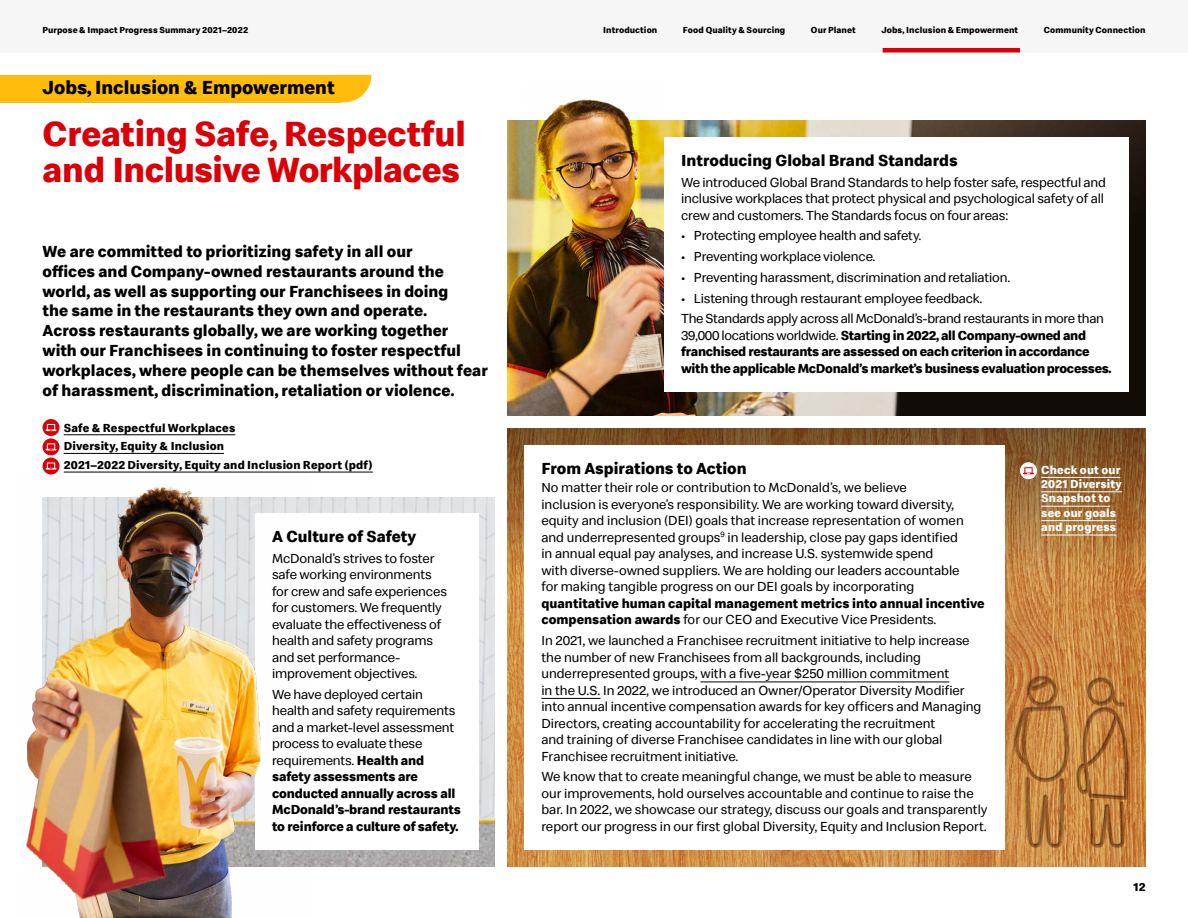
<style>
.page{position:relative;width:1188px;height:918px;background:#fff}
.page>*{position:absolute;margin:0;border:0;box-sizing:border-box;transform-origin:0 0}
.t1{font:700 36px/36px "Speedee";letter-spacing:-.01em;color:#db0007}
.t2{font:700 19.5px "Speedee";color:#000}
.t3{font:700 16.5px/19.8px "Speedee";color:#000}
.t4{font:13.5px/16.5px "Speedee";color:#000}
.t5{font:700 13.5px/16.5px "Speedee";letter-spacing:-.025em;color:#000}
.t6{font:700 12px "Speedee";letter-spacing:.015em;color:#000}
.t7{font:700 12px/14.4px "Speedee";letter-spacing:.015em;color:#fff}
.t8{font:700 9px "Speedee";letter-spacing:.01em;color:#000}
.s1{font-weight:400}
.s2{font-weight:700}
</style>
<div class="page">
<img style="left:305px;top:498px;width:190px;height:369px">
<div style="left:255px;top:513px;width:224px;height:337px;background:#fff"></div>
<div style="left:0;top:0;width:1188px;height:52px;background:#f6f6f6"></div>
<hr style="left:883px;top:48px;width:137px;height:4px;background:#db0007">
<hr style="left:64px;top:472px;width:309px;height:1px;background:#000">
<hr style="left:64px;top:435px;width:171px;height:1px;background:#000">
<hr style="left:64px;top:453px;width:160px;height:1px;background:#000">
<svg style="left:341px;top:75px;width:30px;height:27px"></svg>
<div style="left:0;top:75px;width:341px;height:27px;background:#ffbc0d"></div>
<svg style="left:43px;top:419px;width:17px;height:17px"></svg>
<svg style="left:45px;top:424px;width:12px;height:7px"></svg>
<svg style="left:43px;top:438px;width:17px;height:17px"></svg>
<svg style="left:45px;top:443px;width:12px;height:7px"></svg>
<div style="left:43px;top:458px;width:17px;height:17px;background:#db0007;border-radius:50%"></div>
<svg style="left:45px;top:462px;width:12px;height:8px"></svg>
<img style="left:26px;top:472px;width:279px;height:446px">
<img style="left:546px;top:99px;width:83px;height:21px">
<img style="left:507px;top:120px;width:638px;height:295px">
<div style="left:664px;top:137px;width:464px;height:255px;background:#fff"></div>
<img style="left:507px;top:428px;width:639px;height:439px">
<p class="t8" style="left:43px;top:24px;width:207px">Purpose &amp; Impact Progress Summary 2021–2022</p>
<p class="t8" style="left:603px;top:24px;width:56px">Introduction</p>
<p class="t8" style="left:683px;top:24px;width:104px">Food Quality &amp; Sourcing</p>
<p class="t8" style="left:811px;top:24px;width:46px">Our Planet</p>
<p class="t8" style="left:881px;top:24px;width:138px">Jobs, Inclusion &amp; Empowerment</p>
<p class="t8" style="left:1044px;top:24px;width:103px">Community Connection</p>
<h2 class="t2" style="left:43px;top:76px;width:294px">Jobs, Inclusion &amp; Empowerment</h2>
<h3 class="t1" style="left:43px;top:117px;width:425px">Creating Safe, Respectful and Inclusive Workplaces</h3>
<p class="t3" style="left:43px;top:242px;width:447px">We are committed to prioritizing safety in all our<br>offices and Company-owned restaurants around the world, as well as supporting our Franchisees in doing<br>the same in the restaurants they own and operate.<br>Across restaurants globally, we are working together<br>with our Franchisees in continuing to foster respectful workplaces, where people can be themselves without fear of harassment, discrimination, retaliation or violence.</p>
<p class="t6" style="left:64px;top:420px;width:173px">Safe &amp; Respectful Workplaces</p>
<p class="t6" style="left:64px;top:439px;width:162px">Diversity, Equity &amp; Inclusion</p>
<p class="t6" style="left:64px;top:457px;width:311px">2021–2022 Diversity, Equity and Inclusion Report (pdf)</p>
<h4 class="t3" style="left:272px;top:527px;width:146px">A Culture of Safety</h4>
<p class="t4" style="left:272px;top:550px;width:176px">McDonald ’s strives to foster safe working environments for crew and safe experiences for customers. We frequently evaluate the effectiveness of health and safety programs and set performance&shy;improvement objectives.</p>
<p class="t5" style="left:272px;top:687px;width:190px"><span class="s1">We have deployed certain health and safety requirements and a market-level assessment process to evaluate these requirements.</span> Health and safety assessments are conducted annually across all<br>McDonald’s-brand restaurants to reinforce a culture of safety.</p>
<h4 class="t3" style="left:681px;top:151px;width:278px">Introducing Global Brand Standards</h4>
<p class="t4" style="left:681px;top:174px;width:426px">We introduced Global Brand Standards to help foster safe, respectful and inclusive workplaces that protect physical and psychological safety of all crew and customers. The Standards focus on four areas:</p>
<p class="t4" style="left:681px;top:228px;width:242px">• Protecting employee health andsafety.</p>
<p class="t4" style="left:681px;top:249px;width:196px">• Preventing workplace violence.</p>
<p class="t4" style="left:681px;top:269px;width:331px">• Preventing harassment, discrimination andretaliation.</p>
<p class="t4" style="left:681px;top:290px;width:303px">• Listening through restaurant employee feedback.</p>
<p class="t5" style="left:681px;top:311px;width:432px"><span class="s1">The Standards apply across all McDonald’s-brand restaurants in more than 39,000 locations worldwide.</span> Starting in 2022, all Company-owned and franchised restaurants are assessed on each criterion in accordance with the applicable McDonald’s market’s business evaluation processes.</p>
<h4 class="t3" style="left:541px;top:459px;width:207px">From Aspirations to Action</h4>
<p class="t7" style="left:1041px;top:463px;width:82px">Check out our<br>2021 Diversity<br>Snapshot to see our goals and progress</p>
<p class="t4" style="left:541px;top:480px;width:445px">No matter their role or contribution to McDonald’s, we believe<br>inclusion is everyone’s responsibility. We are working toward diversity, equity and inclusion (DEI) goals that increase representation of women and underrepresented groups<sup>9</sup> in leadership, close pay gaps identified<br>in annual equal pay analyses, and increase U.S. systemwide spend<br>with diverse-owned suppliers. We are holding our leaders accountable<br>for making tangible progress on our DEI goals by incorporating <span class="s2">quantitative human capital management metrics into annual incentive compensation awards</span> for our CEO and Executive Vice Presidents.</p>
<p class="t4" style="left:541px;top:632px;width:442px">In 2021, we launched a Franchisee recruitment initiative to help increase the number of new Franchisees from all backgrounds, including underrepresented groups, with a five-year $250 million commitment<br>in the U.S. In 2022, we introduced an Owner/Operator Diversity Modifier into annual incentive compensation awards for key officers and Managing Directors, creating accountability for accelerating the recruitment<br>and training of diverse Franchisee candidates in line with our global Franchisee recruitment initiative.</p>
<p class="t4" style="left:541px;top:769px;width:448px">We know that to create meaningful change, we must be able to measure our improvements, hold ourselves accountable and continue to raise the bar. In 2022, we showcase our strategy, discuss our goals and transparently report our progress in our first global Diversity, Equity and Inclusion Report.</p>
<p class="t6" style="left:1134px;top:880px;width:13px">12</p>
</div>
